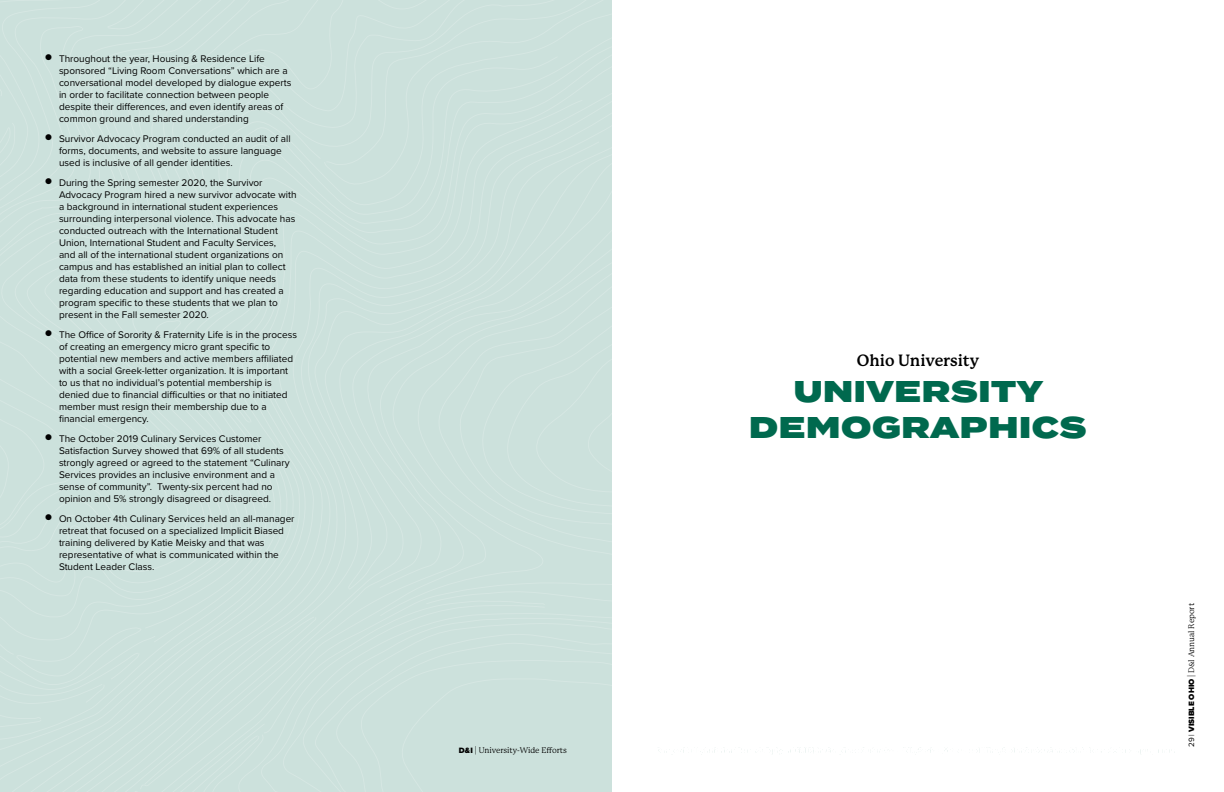
<style>
.page{position:relative;width:1224px;height:792px;background:#fff}
.page>*{position:absolute;margin:0;border:0;box-sizing:border-box;transform-origin:0 0}
.t1{font:900 30px/36px "Termina";letter-spacing:.02em;color:#00694e;text-align:center}
.t2{font:700 16px "P22 Mackinac Pro";color:#000}
.t3{font:10px/12px "Proxima Nova";color:#000}
.t4{font:8px "P22 Mackinac Pro";color:#000}
.s1{font-family:"Proxima Nova";font-weight:900}
.s2{font-family:"Proxima Nova"}
</style>
<div class="page">
<div style="left:0;top:0;width:612px;height:792px;background:#cce1dc"></div>
<p class="t3" style="left:59px;top:52px;width:234px;text-indent:-14px">● Throughout the year, Housing &amp; Residence Life sponsored “Living Room Conversations” which are a conversational model developed by dialogue experts in order to facilitate connection between people despite their differences, and even identify areas of common ground and shared understanding</p>
<p class="t3" style="left:59px;top:132px;width:233px;text-indent:-14px">● Survivor Advocacy Program conducted an audit of all forms, documents, and website to assure language used is inclusive of all gender identities.</p>
<p class="t3" style="left:59px;top:176px;width:239px;text-indent:-14px">● During the Spring semester 2020, the Survivor Advocacy Program hired a new survivor advocate with a background in international student experiences surrounding interpersonal violence. This advocate has conducted outreach with the International Student Union, International Student and Faculty Services,<br>and all of the international student organizations on campus and has established an initial plan to collect data from these students to identify unique needs regarding education and support and has created a program specific to these students that we plan to present in the Fall semester 2020.</p>
<p class="t3" style="left:59px;top:328px;width:239px;text-indent:-14px">● The Office of Sorority &amp; Fraternity Life is in the process of creating an emergency micro grant specific to potential new members and active members affiliated with a social Greek-letter organization. It is important to us that no individual’s potential membership is denied due to financial difficulties or that no initiated member must resign their membership due to a financial emergency.</p>
<p class="t3" style="left:59px;top:432px;width:232px;text-indent:-14px">● The October 2019 Culinary Services Customer Satisfaction Survey showed that 69% of all students strongly agreed or agreed to the statement “Culinary Services provides an inclusive environment and a sense of community”. Twenty-six percent had no opinion and 5% strongly disagreed or disagreed.</p>
<p class="t3" style="left:59px;top:512px;width:237px;text-indent:-14px">● On October 4th Culinary Services held an all-manager retreat that focused on a specialized Implicit Biased training delivered by Katie Meisky and that was representative of what is communicated within the Student Leader Class.</p>
<p class="t4" style="left:459px;top:746px;width:110px"><span class="s1">D&amp;I</span> | University-Wide Efforts</p>
<h2 class="t2" style="left:857px;top:351px;width:124px">Ohio University</h2>
<h1 class="t1" style="left:749px;top:375px;width:339px">UNIVERSITY<br>DEMOGRAPHICS</h1>
<p class="t4" style="left:1187px;top:747px;width:145px;rotate:-90deg"><span class="s2">29 |</span> <span class="s1">VISIBLE OHIO</span> | D&amp;I Annual Report</p>
</div>
